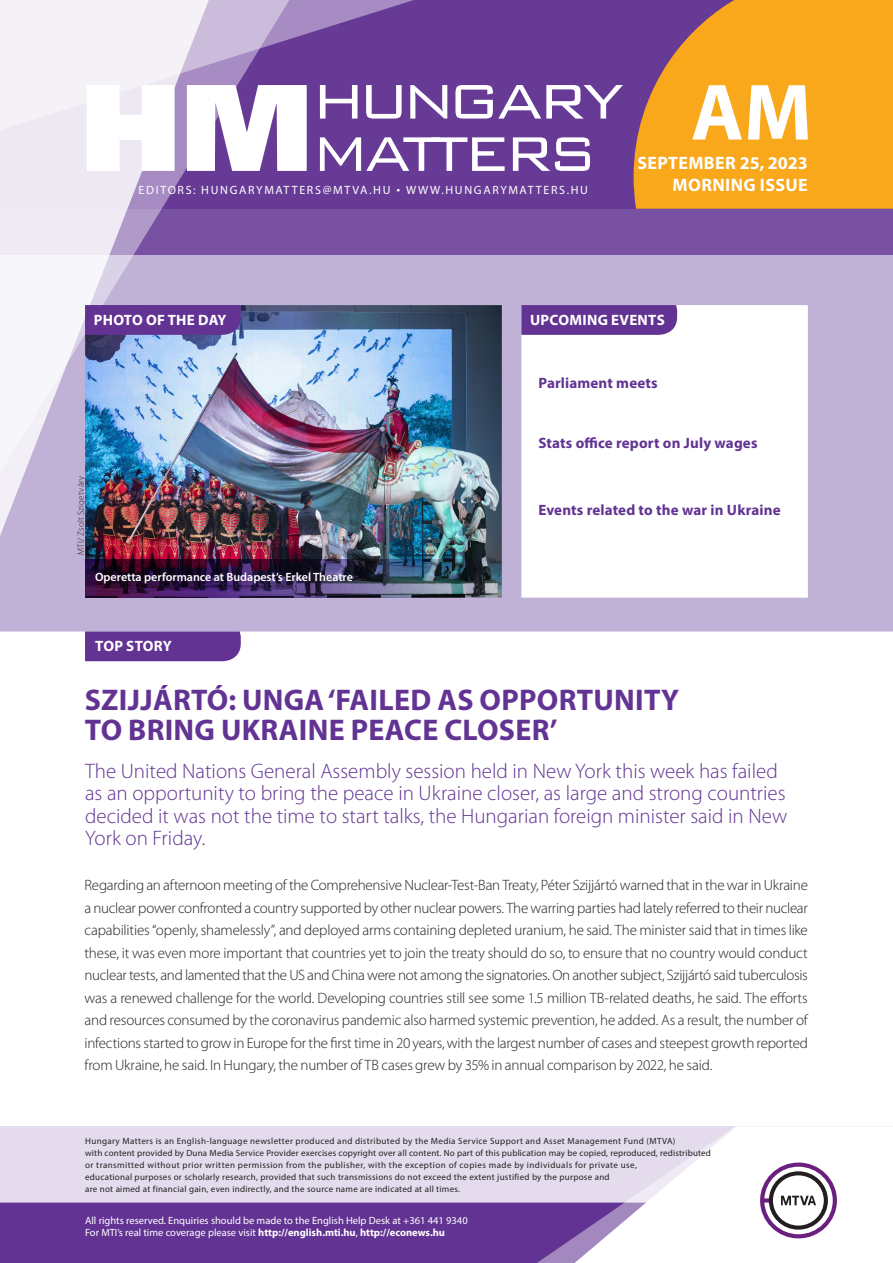
<style>
.page{position:relative;width:893px;height:1263px;background:#fff}
.page>*{position:absolute;margin:0;border:0;box-sizing:border-box;transform-origin:0 0}
.t1{font:700 80.55px "Myriad Pro";color:#fff}
._00_borito_cimsor{font:700 30px/30px "Myriad Pro";letter-spacing:.01em;color:#623393}
._00_borito_alcimsor{font:300 21px/22.5px "Myriad Pro";color:#623393}
.t2{font:700 18px/22.5px "Myriad Pro";letter-spacing:.02em;color:#fff;text-align:right}
._03_kenyer_szöveg-1{font:300 15px/22.5px "Myriad Pro";letter-spacing:-.015em;color:#231f20;text-align:justify}
._00_borito_cimsorkicsi{font:700 15px "Myriad Pro";letter-spacing:.01em;color:#623393}
.t3{font:700 15px "Myriad Pro";letter-spacing:.02em;color:#fff}
.t4{font:12px "Myriad Pro";letter-spacing:.14em;color:#fff}
._04_kepalairas{font:600 12px "Myriad Pro";color:#fff}
.t5{font:10.5px/12px "Myriad Pro";color:#fff}
.t6{font:9px/12px "Myriad Pro";letter-spacing:.03em;color:#231f20}
._03_kenyer_szöveg-1-2{font:300 9px "Myriad Pro";letter-spacing:.03em;color:#231f20}
.s1{font-family:"Geogrotesque"}
.s2{font-weight:700}
</style>
<div class="page">
<div style="left:0;top:1126px;width:893px;height:137px;background:#e4dcec"></div>
<div style="left:0;top:1202px;width:506px;height:61px;background:#623393"></div>
<div style="left:506px;top:1202px;width:43px;height:61px;background:#623393"></div>
<svg style="left:549px;top:1126px;width:344px;height:137px;fill:#fff"></svg>
<svg style="left:760px;top:1162px;width:77px;height:76px;background:#c5b8c8"></svg>
<img style="left:0;top:255px;width:893px;height:376px">
<div style="left:0;top:0;width:893px;height:255px;background:linear-gradient(to bottom,#633493,#72489e)"></div>
<svg style="left:634px;top:0;width:259px;height:209px;background:#ea9c26"></svg>
<img style="left:225px;top:221px;width:83px;height:287px">
<svg style="left:225px;top:0;width:257px;height:221px;background:#744c9f"></svg>
<img style="left:0;top:0;width:225px;height:610px">
<svg style="left:87px;top:85px;width:88px;height:86px"></svg>
<svg style="left:187px;top:85px;width:120px;height:86px"></svg>
<svg style="left:320px;top:85px;width:37px;height:34px"></svg>
<svg style="left:366px;top:85px;width:36px;height:34px"></svg>
<svg style="left:410px;top:85px;width:37px;height:34px"></svg>
<svg style="left:455px;top:85px;width:168px;height:34px"></svg>
<svg style="left:320px;top:137px;width:185px;height:34px"></svg>
<svg style="left:513px;top:137px;width:77px;height:34px"></svg>
<div style="left:85px;top:631px;width:156px;height:30px;background:#623393"></div>
<svg style="left:521px;top:305px;width:156px;height:30px;background:#653795"></svg>
<div style="left:85px;top:305px;width:156px;height:30px;background:#623393"></div>
<img style="left:85px;top:559px;width:417px;height:39px">
<p class="t4" style="left:139px;top:182px;width:451px">EDITORS: HUNGARYMATTERS@MTVA.HU <span class="s1">¬</span> WWW.HUNGARYMATTERS.HU</p>
<h1 class="t1" style="left:691px;top:60px;width:122px">AM</h1>
<p class="t2" style="left:637px;top:151px;width:172px">SEPTEMBER 25, 2023<br>MORNING ISSUE</p>
<p class="t3" style="left:94px;top:310px;width:134px">PHOTO OF THE DAY</p>
<p class="t3" style="left:530px;top:310px;width:136px">UPCOMING EVENTS</p>
<p class="_00_borito_cimsorkicsi" style="left:538px;top:373px;width:121px">Parliament meets</p>
<p class="_03_kenyer_szöveg-1-2" style="left:76px;top:555px;width:80px;rotate:-90deg">MTI/ Zsolt Szigetváry</p>
<p class="_04_kepalairas" style="left:95px;top:569px;width:259px">Operetta performance at Budapest’s Erkel Theatre</p>
<p class="t3" style="left:95px;top:636px;width:78px">TOP STORY</p>
<p class="_00_borito_cimsorkicsi" style="left:538px;top:433px;width:221px">Stats office report on July wages</p>
<p class="_00_borito_cimsorkicsi" style="left:538px;top:500px;width:244px">Events related to the war in Ukraine</p>
<p class="_00_borito_cimsor" style="left:85px;top:684px;width:596px">SZIJJÁRTÓ: UNGA ‘FAILED AS OPPORTUNITY<br>TO BRING UKRAINE PEACE CLOSER’</p>
<p class="_00_borito_alcimsor" style="left:85px;top:760px;width:704px">The United Nations General Assembly session held in New York this week has failed as an opportunity to bring the peace in Ukraine closer, as large and strong countries decided it was not the time to start talks, the Hungarian foreign minister said in New York on Friday.</p>
<p class="_03_kenyer_szöveg-1" style="left:85px;top:874px;width:725px">Regarding an afternoon meeting of the Comprehensive Nuclear-Test-Ban Treaty, Péter Szijjártó warned that in the war in Ukraine a nuclear power confronted a country supported by other nuclear powers. The warring parties had lately referred to their nuclear capabilities “openly, shamelessly”, and deployed arms containing depleted uranium, he said. The minister said that in times like these, it was even more important that countries yet to join the treaty should do so, to ensure that no country would conduct nuclear tests, and lamented that the US and China were not among the signatories. On another subject, Szijjártó said tuberculosis was a renewed challenge for the world. Developing countries still see some 1.5 million TB-related deaths, he said. The efforts and resources consumed by the coronavirus pandemic also harmed systemic prevention, he added. As a result, the number of infections started to grow in Europe for the first time in 20 years, with the largest number of cases and steepest growth reported from Ukraine, he said. In Hungary, the number of TB cases grew by 35% in annual comparison by 2022, he said.</p>
<p class="t6" style="left:85px;top:1134px;width:627px">Hungary Matters is an English-language newsletter produced and distributed by the Media Service Support and Asset Management Fund (MTVA)<br>with content provided by Duna Media Service Provider exercises copyright over all content. No part of this publication may be copied, reproduced, redistributed or transmitted without prior written permission from the publisher, with the exception of copies made by individuals for private use,<br>educational purposes or scholarly research, provided that such transmissions do not exceed the extent justified by the purpose and<br>are not aimed at financial gain, even indirectly, and the source name are indicated at all times.</p>
<p class="t5" style="left:85px;top:1214px;width:384px">All rights reserved. Enquiries should be made to the English Help Desk at +361 441 9340<br>For MTI’s real time coverage please visit <span class="s2">http://english.mti.hu</span>, <span class="s2">http://econews.hu</span></p>
</div>
